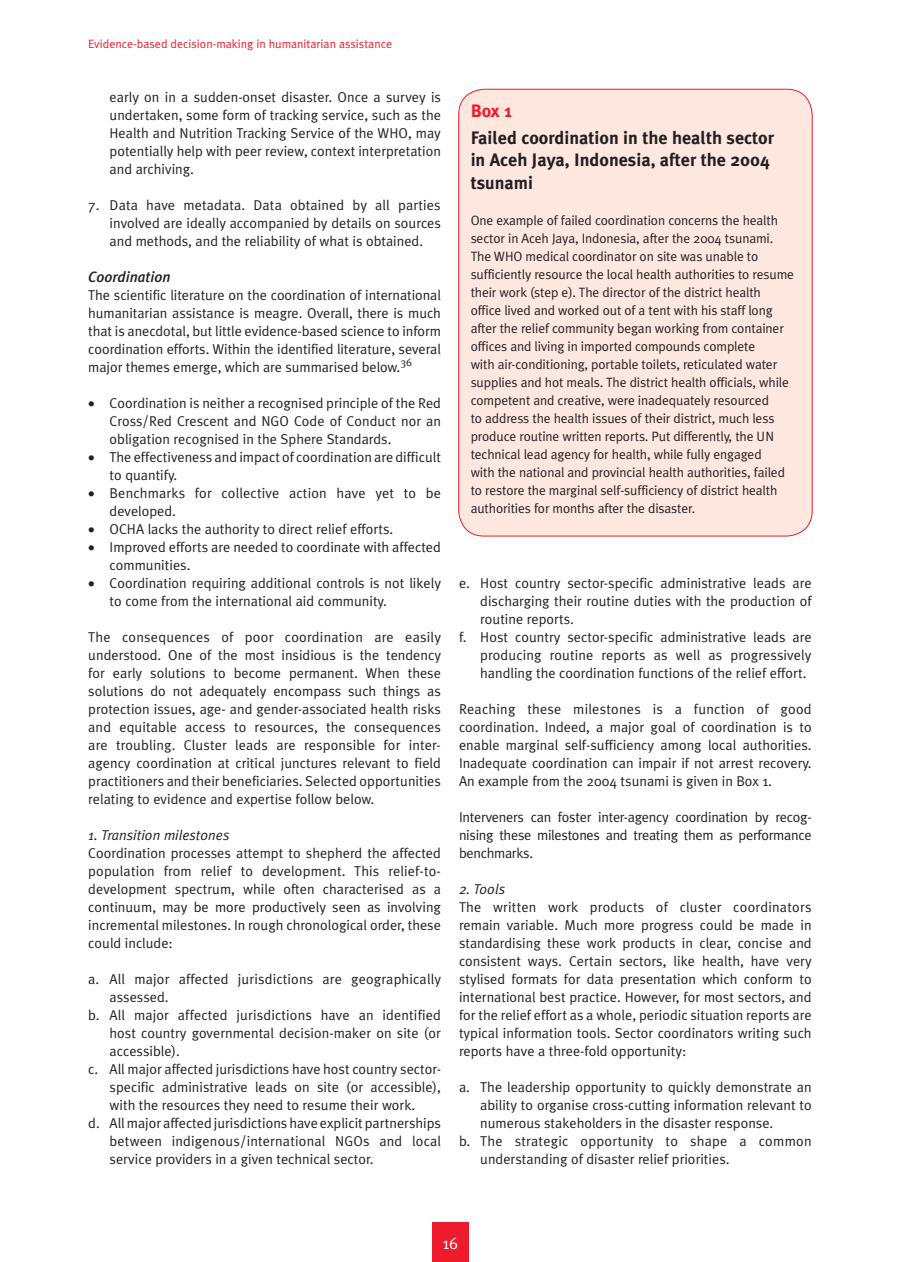
<style>
.page{position:relative;width:900px;height:1262px;background:#fff}
.page>*{position:absolute;margin:0;border:0;box-sizing:border-box;transform-origin:0 0}
.t1{font:700 18px/22.5px "Meta Plus";color:#231f20}
.t2{font:700 18px "Meta Plus";color:#ee1b2c}
.t3{font:16.5px "Meta";color:#fff}
.t4{font:italic 500 15px "Meta Plus";color:#231f20}
.t5{font:14.25px/18px "Meta Plus Normal";color:#231f20;text-align:justify}
.t6{font:italic 14.25px "Meta Plus Normal";color:#231f20}
.t7{font:13.5px/18px "Meta Plus Normal";letter-spacing:-.01em;color:#231f20}
.t8{font:12px "Meta Plus Normal";color:#ee1b2c}
</style>
<div class="page">
<div style="left:432px;top:1222px;width:36px;height:40px;background:#ee1b2c"></div>
<div style="left:458px;top:89px;width:354px;height:447px;background:#fde7df;border-radius:26px"></div>
<p class="t8" style="left:88px;top:37px;width:305px">Evidence-based decision-making in humanitarian assistance</p>
<p class="t5" style="left:110px;top:88px;width:333px">early on in a sudden-onset disaster. Once a survey is undertaken, some form of tracking service, such as the Health and Nutrition Tracking Service of the WHO, may potentially help with peer review, context interpretation and archiving.</p>
<p class="t5" style="left:110px;top:196px;width:333px;text-indent:-21px">7. Data have metadata. Data obtained by all parties involved are ideally accompanied by details on sources and methods, and the reliability of what is obtained.</p>
<p class="t4" style="left:88px;top:268px;width:84px">Coordination</p>
<p class="t5" style="left:88px;top:286px;width:354px">The scientific literature on the coordination of international humanitarian assistance is meagre. Overall, there is much that is anecdotal, but little evidence-based science to inform coordination efforts. Within the identified literature, several major themes emerge, which are summarised below.<sup>36</sup></p>
<p class="t5" style="left:110px;top:394px;width:333px;text-indent:-21px">• Coordination is neither a recognised principle of the Red Cross/Red Crescent and NGO Code of Conduct nor an obligation recognised in the Sphere Standards.</p>
<p class="t5" style="left:110px;top:448px;width:333px;text-indent:-21px">• The effectiveness and impact of coordination are difficult to quantify.</p>
<p class="t5" style="left:110px;top:484px;width:333px;text-indent:-21px">• Benchmarks for collective action have yet to be developed.</p>
<p class="t5" style="left:88px;top:520px;width:306px">• OCHA lacks the authority to direct relief efforts.</p>
<p class="t5" style="left:110px;top:538px;width:333px;text-indent:-21px">• Improved efforts are needed to coordinate with affected communities.</p>
<p class="t5" style="left:110px;top:574px;width:333px;text-indent:-21px">• Coordination requiring additional controls is not likely to come from the international aid community.</p>
<p class="t5" style="left:88px;top:628px;width:354px">The consequences of poor coordination are easily understood. One of the most insidious is the tendency for early solutions to become permanent. When these solutions do not adequately encompass such things as protection issues, age- and gender-associated health risks and equitable access to resources, the consequences are troubling. Cluster leads are responsible for inter&shy;agency coordination at critical junctures relevant to field practitioners and their beneficiaries. Selected opportunities relating to evidence and expertise follow below.</p>
<p class="t6" style="left:88px;top:827px;width:143px">1. Transition milestones</p>
<p class="t5" style="left:88px;top:844px;width:354px">Coordination processes attempt to shepherd the affected population from relief to development. This relief-to&shy;development spectrum, while often characterised as a continuum, may be more productively seen as involving incremental milestones. In rough chronological order, these could include:</p>
<p class="t5" style="left:88px;top:970px;width:354px">a. All major affected jurisdictions are geographically</p>
<p class="t5" style="left:110px;top:988px;width:61px">assessed.</p>
<p class="t5" style="left:88px;top:1006px;width:354px">b. All major affected jurisdictions have an identified</p>
<p class="t5" style="left:110px;top:1024px;width:333px">host country governmental decision-maker on site (or</p>
<p class="t5" style="left:110px;top:1042px;width:72px">accessible).</p>
<p class="t5" style="left:88px;top:1060px;width:354px">c. All major affected jurisdictions have host country sector-</p>
<p class="t5" style="left:110px;top:1078px;width:333px">specific administrative leads on site (or accessible),</p>
<p class="t5" style="left:110px;top:1096px;width:307px">with the resources they need to resume their work.</p>
<p class="t5" style="left:88px;top:1114px;width:354px">d. All major affected jurisdictions have explicit partnerships</p>
<p class="t5" style="left:110px;top:1132px;width:333px">between indigenous/international NGOs and local</p>
<p class="t5" style="left:110px;top:1150px;width:265px">service providers in a given technical sector.</p>
<p class="t2" style="left:470px;top:100px;width:43px">Box 1</p>
<p class="t1" style="left:470px;top:126px;width:305px">Failed coordination in the health sector in Aceh Jaya, Indonesia, after the 2004 tsunami</p>
<p class="t7" style="left:470px;top:211px;width:325px">One example of failed coordination concerns the health sector in Aceh Jaya, Indonesia, after the 2004 tsunami.<br>The WHO medical coordinator on site was unable to sufficiently resource the local health authorities to resume their work (step e). The director of the district health office lived and worked out of a tent with his staff long after the relief community began working from container offices and living in imported compounds complete<br>with air-conditioning, portable toilets, reticulated water supplies and hot meals. The district health officials, while competent and creative, were inadequately resourced<br>to address the health issues of their district, much less produce routine written reports. Put differently, the UN technical lead agency for health, while fully engaged<br>with the national and provincial health authorities, failed to restore the marginal self-sufficiency of district health authorities for months after the disaster.</p>
<p class="t5" style="left:459px;top:574px;width:354px">e. Host country sector-specific administrative leads are</p>
<p class="t5" style="left:480px;top:592px;width:333px">discharging their routine duties with the production of</p>
<p class="t5" style="left:480px;top:610px;width:95px">routine reports.</p>
<p class="t5" style="left:459px;top:628px;width:354px">f. Host country sector-specific administrative leads are</p>
<p class="t5" style="left:480px;top:646px;width:332px">producing routine reports as well as progressively</p>
<p class="t5" style="left:480px;top:664px;width:328px">handling the coordination functions of the relief effort.</p>
<p class="t5" style="left:459px;top:700px;width:354px">Reaching these milestones is a function of good coordination. Indeed, a major goal of coordination is to enable marginal self-sufficiency among local authorities.<br>Inadequate coordination can impair if not arrest recovery.<br>An example from the 2004 tsunami is given in Box 1.</p>
<p class="t5" style="left:459px;top:808px;width:354px">Interveners can foster inter-agency coordination by recog&shy;nising these milestones and treating them as performance benchmarks.</p>
<p class="t6" style="left:459px;top:881px;width:48px">2. Tools</p>
<p class="t5" style="left:459px;top:898px;width:354px">The written work products of cluster coordinators remain variable. Much more progress could be made in standardising these work products in clear, concise and consistent ways. Certain sectors, like health, have very stylised formats for data presentation which conform to international best practice. However, for most sectors, and for the relief effort as a whole, periodic situation reports are typical information tools. Sector coordinators writing such reports have a three-fold opportunity:</p>
<p class="t5" style="left:459px;top:1078px;width:354px">a. The leadership opportunity to quickly demonstrate an</p>
<p class="t5" style="left:480px;top:1096px;width:333px">ability to organise cross-cutting information relevant to</p>
<p class="t5" style="left:480px;top:1114px;width:294px">numerous stakeholders in the disaster response.</p>
<p class="t5" style="left:459px;top:1132px;width:354px">b. The strategic opportunity to shape a common</p>
<p class="t5" style="left:480px;top:1150px;width:251px">understanding of disaster relief priorities.</p>
<p class="t3" style="left:442px;top:1233px;width:9px">16</p>
</div>
